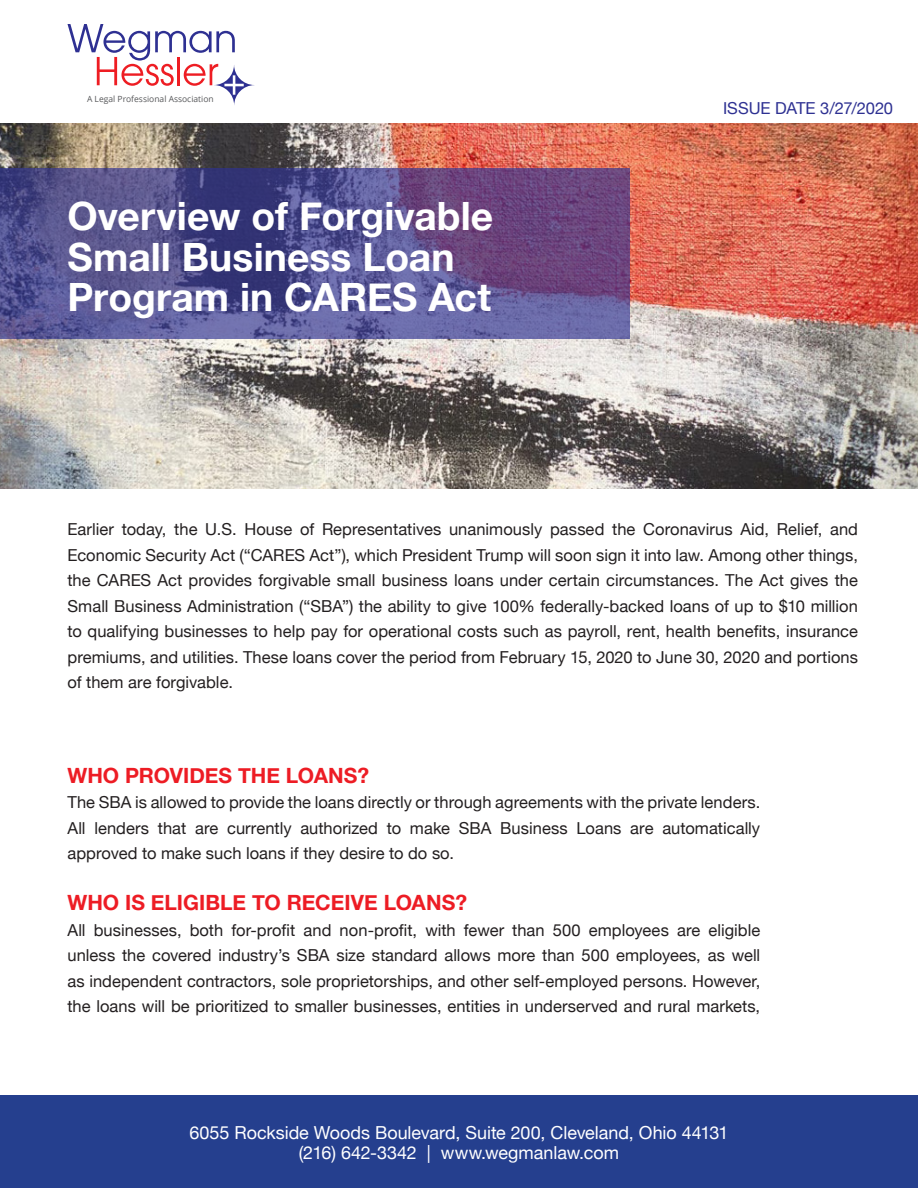
<style>
.page{position:relative;width:918px;height:1188px;background:#fff}
.page>*{position:absolute;margin:0;border:0;box-sizing:border-box;transform-origin:0 0}
.t1{font:700 39px/40.5px "Helvetica Neue";color:#fff}
.t2{font:700 21px "Helvetica Neue";color:#ed1c24}
.t3{font:18px "Helvetica Neue";color:#fff}
.t4{font:16.5px/25.5px "Helvetica Neue";letter-spacing:.005em;color:#231f20;text-align:justify}
.t5{font:16.5px "Helvetica Neue";color:#2e3192}
.t6{font:8.55px "Open Sans";color:#57585a}
</style>
<div class="page">
<div style="left:0;top:1096px;width:918px;height:92px;background:#253f8e"></div>
<img style="left:0;top:123px;width:918px;height:365px">
<svg style="left:0;top:168px;width:630px;height:171px;background:#5a508c"></svg>
<svg style="left:67px;top:24px;width:187px;height:81px"></svg>
<p class="t6" style="left:87px;top:93px;width:128px">A Legal Professional Association</p>
<p class="t1" style="left:68px;top:197px;width:427px">Overview of Forgivable<br>Small Business Loan<br>Program in CARES Act</p>
<p class="t5" style="left:723px;top:96px;width:172px">ISSUE DATE 3/27/2020</p>
<p class="t4" style="left:68px;top:518px;width:792px">Earlier today, the U.S. House of Representatives unanimously passed the Coronavirus Aid, Relief, and Economic Security Act (“CARES Act”), which President Trump will soon sign it into law. Among other things, the CARES Act provides forgivable small business loans under certain circumstances. The Act gives the Small Business Administration (“SBA”) the ability to give 100% federally-backed loans of up to $10 million to qualifying businesses to help pay for operational costs such as payroll, rent, health benefits, insurance premiums, and utilities. These loans cover the period from February 15, 2020 to June 30, 2020 and portions of them are forgivable.</p>
<p class="t2" style="left:68px;top:759px;width:303px">WHO PROVIDES THE LOANS?</p>
<p class="t4" style="left:68px;top:791px;width:694px">The SBA is allowed to provide the loans directly or through agreements with the private lenders.<br>All lenders that are currently authorized to make SBA Business Loans are automatically approved to make such loans if they desire to do so.</p>
<p class="t2" style="left:68px;top:886px;width:401px">WHO IS ELIGIBLE TO RECEIVE LOANS?</p>
<p class="t4" style="left:68px;top:918px;width:694px">All businesses, both for-profit and non-profit, with fewer than 500 employees are eligible unless the covered industry’s SBA size standard allows more than 500 employees, as well as independent contractors, sole proprietorships, and other self-employed persons. However, the loans will be prioritized to smaller businesses, entities in underserved and rural markets,</p>
<p class="t3" style="left:189px;top:1120px;width:541px">6055 Rockside Woods Boulevard, Suite 200, Cleveland, Ohio 44131</p>
<p class="t3" style="left:299px;top:1140px;width:322px">(216) 642-3342 | www.wegmanlaw.com</p>
</div>
